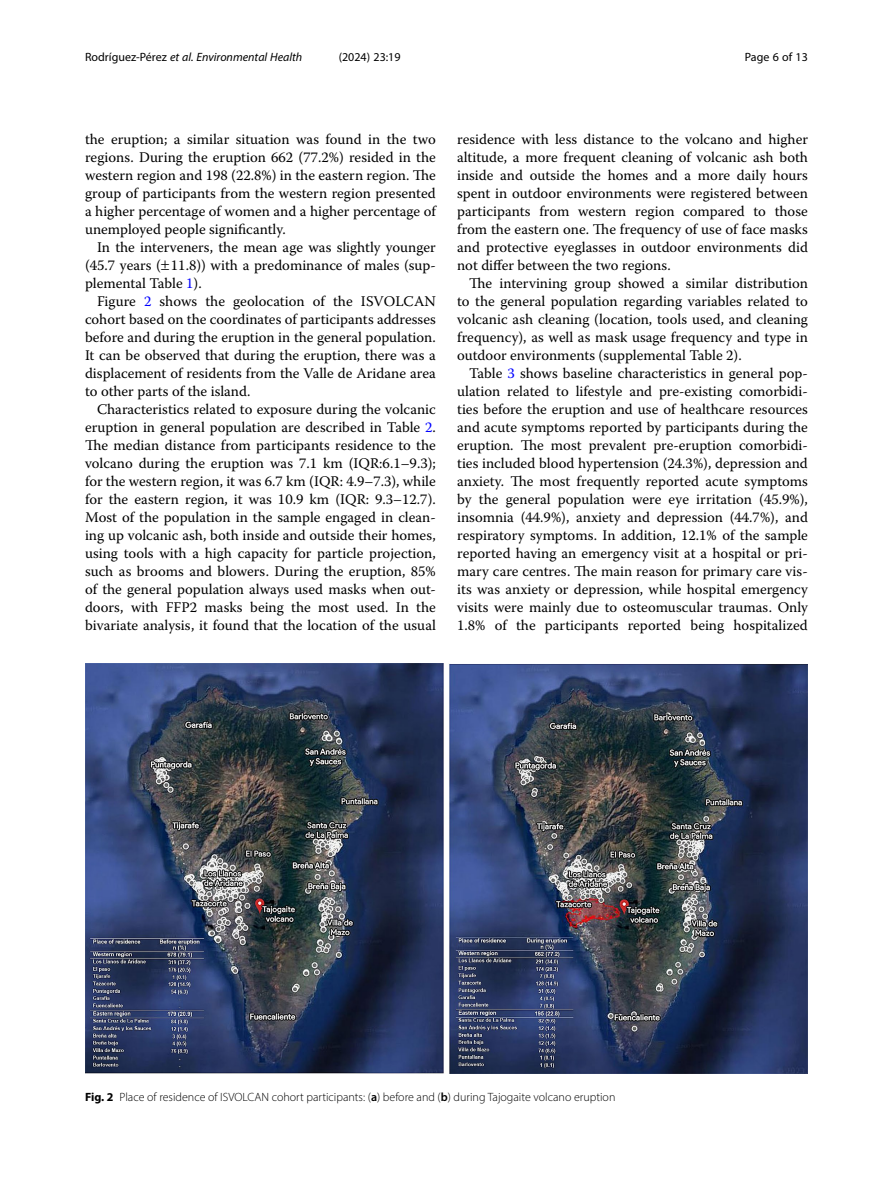
<style>
.page{position:relative;width:893px;height:1191px;background:#fff}
.page>*{position:absolute;margin:0;border:0;box-sizing:border-box;transform-origin:0 0}
.Body_Text_Indent{font:14.7px/18px "Warnock Pro";color:#000;text-align:justify}
.Figure_Caption{font:300 12px "Myriad Pro";color:#000}
.t1{font:italic 12px "Myriad Pro";color:#000}
.t2{font:12px "Myriad Pro";color:#000}
.s1{font-style:normal}
.s2{color:#00f}
.s3{font-weight:700}
.s4{font-weight:600}
</style>
<div class="page">
<img style="left:85px;top:663px;width:723px;height:411px">
<p class="t1" style="left:85px;top:50px;width:219px"><span class="s1">Rodríguez-Pérez</span> et al. Environmental Health</p>
<p class="t2" style="left:339px;top:50px;width:63px">(2024) 23:19</p>
<p class="t2" style="left:745px;top:50px;width:65px">Page 6 of 13</p>
<p class="Body_Text_Indent" style="left:85px;top:130px;width:352px">the eruption; a similar situation was found in the two regions. During the eruption 662 (77.2%) resided in the western region and 198 (22.8%) in the eastern region. The group of participants from the western region presented a higher percentage of women and a higher percentage of unemployed people significantly.</p>
<p class="Body_Text_Indent" style="left:85px;top:238px;width:352px;text-indent:12px">In the interveners, the mean age was slightly younger (45.7 years ( 11.8)) with a predominance of males (sup&shy;plemental Table <span class="s2">1</span>).</p>
<p class="Body_Text_Indent" style="left:85px;top:292px;width:352px;text-indent:12px">Figure <span class="s2">2</span> shows the geolocation of the ISVOLCAN cohort based on the coordinates of participants addresses before and during the eruption in the general population.<br>It can be observed that during the eruption, there was a displacement of residents from the Valle de Aridane area to other parts of the island.</p>
<p class="Body_Text_Indent" style="left:85px;top:400px;width:352px;text-indent:12px">Characteristics related to exposure during the volcanic eruption in general population are described in Table <span class="s2">2</span>.<br>The median distance from participants residence to the volcano during the eruption was 7.1 km (IQR:6.1–9.3); for the western region, it was 6.7 km (IQR: 4.9–7.3), while for the eastern region, it was 10.9 km (IQR: 9.3–12.7).<br>Most of the population in the sample engaged in clean&shy;ing up volcanic ash, both inside and outside their homes, using tools with a high capacity for particle projection, such as brooms and blowers. During the eruption, 85% of the general population always used masks when out&shy;doors, with FFP2 masks being the most used. In the bivariate analysis, it found that the location of the usual</p>
<p class="Body_Text_Indent" style="left:457px;top:130px;width:352px">residence with less distance to the volcano and higher altitude, a more frequent cleaning of volcanic ash both inside and outside the homes and a more daily hours spent in outdoor environments were registered between participants from western region compared to those from the eastern one. The frequency of use of face masks and protective eyeglasses in outdoor environments did not differ between the two regions.</p>
<p class="Body_Text_Indent" style="left:457px;top:274px;width:352px;text-indent:12px">The intervining group showed a similar distribution to the general population regarding variables related to volcanic ash cleaning (location, tools used, and cleaning frequency), as well as mask usage frequency and type in outdoor environments (supplemental Table 2).</p>
<p class="Body_Text_Indent" style="left:457px;top:364px;width:352px;text-indent:12px">Table <span class="s2">3</span> shows baseline characteristics in general pop&shy;ulation related to lifestyle and pre-existing comorbidi&shy;ties before the eruption and use of healthcare resources and acute symptoms reported by participants during the eruption. The most prevalent pre-eruption comorbidi&shy;ties included blood hypertension (24.3%), depression and anxiety. The most frequently reported acute symptoms by the general population were eye irritation (45.9%), insomnia (44.9%), anxiety and depression (44.7%), and respiratory symptoms. In addition, 12.1% of the sample reported having an emergency visit at a hospital or pri&shy;mary care centres. The main reason for primary care vis&shy;its was anxiety or depression, while hospital emergency visits were mainly due to osteomuscular traumas. Only 1.8% of the participants reported being hospitalized</p>
<p class="Figure_Caption" style="left:85px;top:1089px;width:532px"><span class="s3">Fig. 2</span> Place of residence of ISVOLCAN cohort participants: (<span class="s4">a</span>) before and (<span class="s4">b</span>) during Tajogaite volcano eruption</p>
</div>
